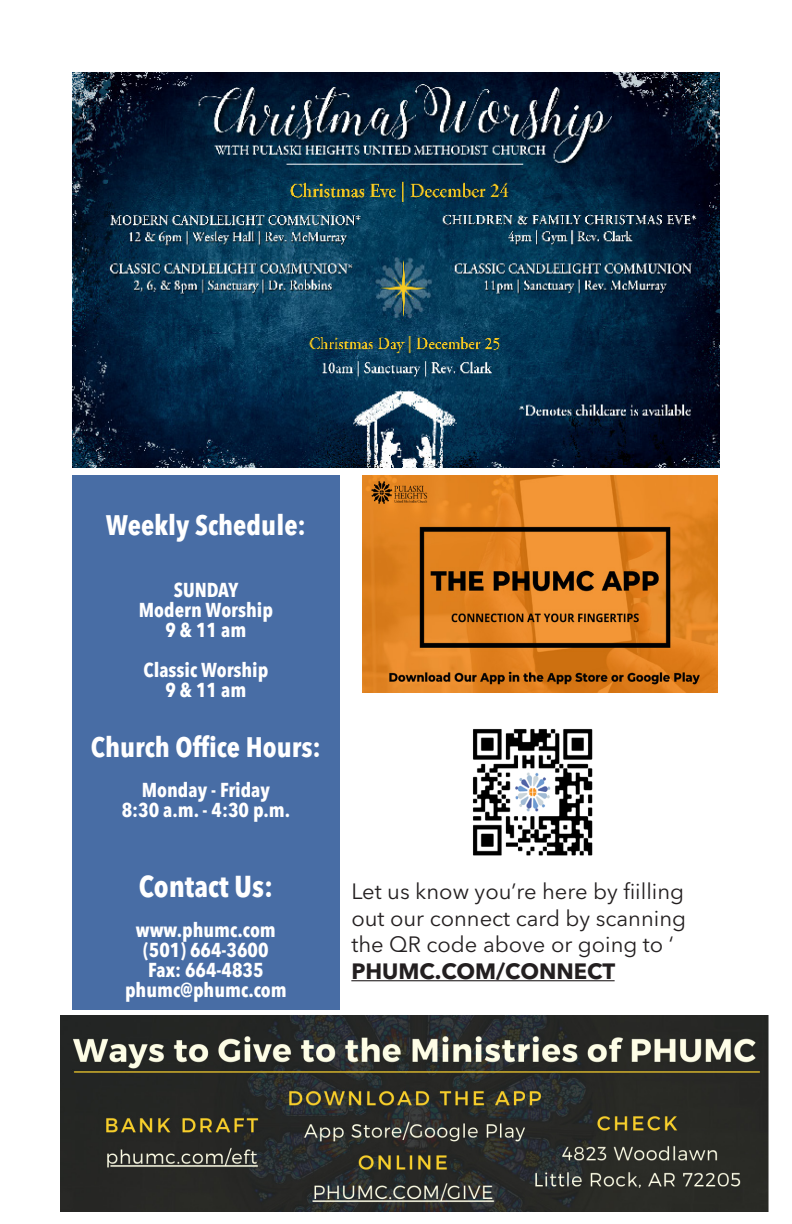
<style>
.page{position:relative;width:792px;height:1224px;background:#fff}
.page>*{position:absolute;margin:0;border:0;box-sizing:border-box;transform-origin:0 0}
.t1{font:700 condensed 30px "Avenir Next LT Pro";color:#fff}
.t2{font:700 condensed 28px "Avenir Next LT Pro";color:#fff}
.t3{font:22px/26.4px "Avenir Next LT Pro";color:#231f20;text-align:justify}
.t4{font:700 22px "Avenir Next LT Pro";color:#231f20}
.t5{font:700 condensed 20px "Avenir Next LT Pro";color:#fff}
</style>
<div class="page">
<img style="left:362px;top:475px;width:356px;height:218px">
<div style="left:72px;top:475px;width:268px;height:534px;background:#486da5"></div>
<hr style="left:351px;top:980px;width:264px;height:1px;background:#231f20">
<img style="left:473px;top:729px;width:120px;height:127px">
<img style="left:60px;top:1015px;width:709px;height:196px">
<img style="left:72px;top:72px;width:647px;height:396px">
<p class="t2" style="left:106px;top:508px;width:202px">Weekly Schedule:</p>
<p class="t5" style="left:174px;top:578px;width:66px">SUNDAY</p>
<p class="t5" style="left:139px;top:598px;width:136px">Modern Worship</p>
<p class="t5" style="left:165px;top:618px;width:82px">9 &amp; 11 am</p>
<p class="t5" style="left:143px;top:658px;width:126px">Classic Worship</p>
<p class="t5" style="left:165px;top:678px;width:82px">9 &amp; 11 am</p>
<p class="t2" style="left:91px;top:730px;width:232px">Church Office Hours:</p>
<p class="t5" style="left:142px;top:778px;width:130px">Monday - Friday</p>
<p class="t5" style="left:122px;top:798px;width:170px">8:30 a.m. - 4:30 p.m.</p>
<p class="t1" style="left:139px;top:868px;width:136px">Contact Us:</p>
<p class="t5" style="left:136px;top:918px;width:141px">www.phumc.com</p>
<p class="t5" style="left:143px;top:938px;width:127px">(501) 664-3600</p>
<p class="t5" style="left:148px;top:958px;width:117px">Fax: 664-4835</p>
<p class="t5" style="left:125px;top:978px;width:163px">phumc@phumc.com</p>
<p class="t3" style="left:351px;top:878px;width:336px">Let us know you’re here by fiilling out our connect card by scanning the QR code above or going to ‘</p>
<p class="t4" style="left:351px;top:957px;width:265px">PHUMC.COM/CONNECT</p>
</div>
